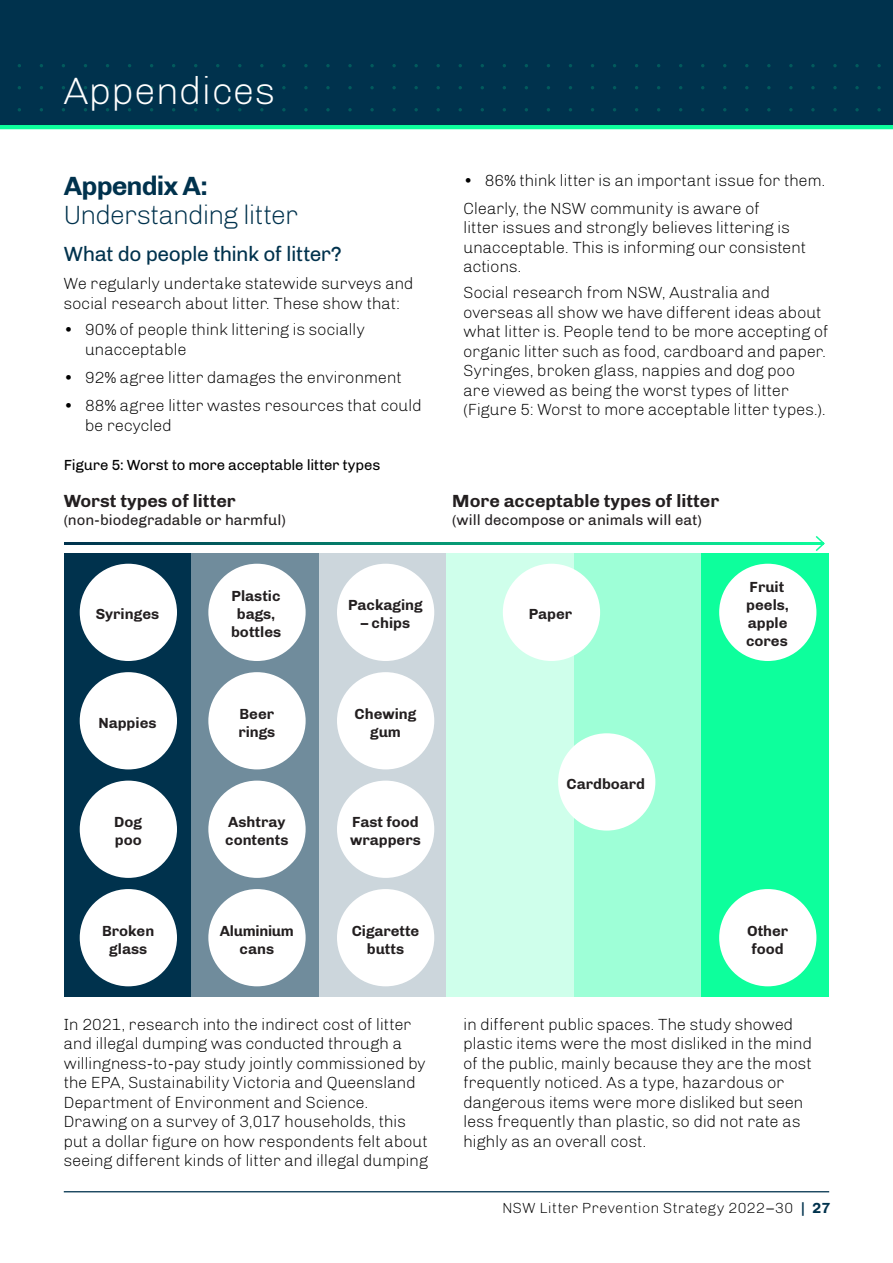
<style>
.page{position:relative;width:893px;height:1263px;background:#fff}
.page>*{position:absolute;margin:0;border:0;box-sizing:border-box;transform-origin:0 0}
.White_Heading_strip{font:300 39px "Chivo";color:#fff}
.H2_L__blue__18_19{font:300 27px/28.5px "Chivo";letter-spacing:-.04em;color:#00324d}
.H3_Blue_Reg_13_pt{font:21px "Chivo";letter-spacing:-.03em;color:#00324d}
.t1{font:700 18px "Chivo";color:#231f20}
.Body_L__Black__11_13{font:300 16.5px/19.5px "Chivo";letter-spacing:-.02em;color:#000}
.t2{font:700 15px/18px "Chivo";color:#231f20}
.t3{font:15px "Chivo";color:#231f20}
.Figure_caption_span{font:15px "Chivo";letter-spacing:-.015em;color:#000}
.t4{font:300 15px "Chivo";letter-spacing:.005em;color:#000}
.t5{font:700 15px/18px "Chivo";letter-spacing:-.02em;color:#231f20;text-align:center}
.s1{font-weight:700}
.s2{font-weight:700;color:#00324d}
</style>
<div class="page">
<div style="left:0;top:0;width:893px;height:126px;background:#00324d"></div>
<hr style="left:0;top:125px;width:893px;height:4px;background:#0dff9c">
<svg style="left:17px;top:64px;width:864px;height:48px"></svg>
<hr style="left:64px;top:1191px;width:765px;height:1px;background:#00324d">
<div style="left:64px;top:553px;width:127px;height:443px;background:#00324d"></div>
<div style="left:191px;top:553px;width:128px;height:443px;background:#708c9c"></div>
<div style="left:319px;top:553px;width:127px;height:443px;background:#ccd6dc"></div>
<div style="left:446px;top:553px;width:128px;height:443px;background:#cfffeb"></div>
<div style="left:574px;top:553px;width:128px;height:443px;background:#9effd7"></div>
<div style="left:702px;top:553px;width:127px;height:443px;background:#0dff9c"></div>
<div style="left:80px;top:564px;width:97px;height:97px;background:#fff;border-radius:50%"></div>
<div style="left:208px;top:564px;width:98px;height:97px;background:#fff;border-radius:50%"></div>
<div style="left:337px;top:564px;width:97px;height:97px;background:#fff;border-radius:50%"></div>
<div style="left:719px;top:564px;width:97px;height:97px;background:#fff;border-radius:50%"></div>
<div style="left:503px;top:564px;width:97px;height:97px;background:#fff;border-radius:50%"></div>
<div style="left:558px;top:733px;width:97px;height:97px;background:#fff;border-radius:50%"></div>
<div style="left:80px;top:672px;width:97px;height:97px;background:#fff;border-radius:50%"></div>
<div style="left:208px;top:672px;width:98px;height:97px;background:#fff;border-radius:50%"></div>
<div style="left:337px;top:672px;width:97px;height:97px;background:#fff;border-radius:50%"></div>
<div style="left:80px;top:781px;width:97px;height:97px;background:#fff;border-radius:50%"></div>
<div style="left:208px;top:781px;width:98px;height:97px;background:#fff;border-radius:50%"></div>
<div style="left:337px;top:781px;width:97px;height:97px;background:#fff;border-radius:50%"></div>
<div style="left:80px;top:889px;width:97px;height:97px;background:#fff;border-radius:50%"></div>
<div style="left:208px;top:889px;width:98px;height:97px;background:#fff;border-radius:50%"></div>
<div style="left:337px;top:889px;width:97px;height:97px;background:#fff;border-radius:50%"></div>
<div style="left:719px;top:889px;width:97px;height:97px;background:#fff;border-radius:50%"></div>
<svg style="left:65px;top:543px;width:751px;height:1px"></svg>
<svg style="left:816px;top:536px;width:9px;height:15px"></svg>
<h1 class="White_Heading_strip" style="left:64px;top:68px;width:214px">Appendices</h1>
<h2 class="H2_L__blue__18_19" style="left:64px;top:172px;width:236px"><span class="s1">Appendix A:<br></span>Understanding litter</h2>
<h2 class="H3_Blue_Reg_13_pt" style="left:64px;top:242px;width:279px">What do people think of litter?</h2>
<p class="Body_L__Black__11_13" style="left:64px;top:274px;width:352px">We regularly undertake statewide surveys and social research about litter. These show that:</p>
<p class="Body_L__Black__11_13" style="left:85px;top:320px;width:282px;text-indent:-21px">• 90% of people think littering is socially unacceptable</p>
<p class="Body_L__Black__11_13" style="left:64px;top:368px;width:340px">• 92% agree litter damages the environment</p>
<p class="Body_L__Black__11_13" style="left:85px;top:396px;width:339px;text-indent:-21px">• 88% agree litter wastes resources that could be recycled</p>
<p class="Body_L__Black__11_13" style="left:463px;top:170px;width:364px">• 86% think litter is an important issue for them.</p>
<p class="Body_L__Black__11_13" style="left:463px;top:198px;width:345px">Clearly, the NSW community is aware of<br>litter issues and strongly believes littering is unacceptable. This is informing our consistent actions.</p>
<p class="Body_L__Black__11_13" style="left:463px;top:283px;width:367px">Social research from NSW, Australia and overseas all show we have different ideas about what litter is. People tend to be more accepting of organic litter such as food, cardboard and paper.<br>Syringes, broken glass, nappies and dog poo<br>are viewed as being the worst types of litter (Figure 5: Worst to more acceptable litter types.).</p>
<p class="Figure_caption_span" style="left:64px;top:456px;width:318px">Figure 5: Worst to more acceptable litter types</p>
<p class="t1" style="left:64px;top:490px;width:173px">Worst types of litter</p>
<p class="t1" style="left:452px;top:490px;width:268px">More acceptable types of litter</p>
<p class="t3" style="left:64px;top:511px;width:223px">(non-biodegradable or harmful)</p>
<p class="t3" style="left:452px;top:511px;width:251px">(will decompose or animals will eat)</p>
<p class="t2" style="left:96px;top:605px;width:65px">Syringes</p>
<p class="t2" style="left:231px;top:587px;width:52px;text-align:center">Plastic bags, bottles</p>
<p class="t2" style="left:348px;top:596px;width:76px">Packaging</p>
<p class="t2" style="left:361px;top:614px;width:51px">– chips</p>
<p class="t2" style="left:98px;top:714px;width:60px">Nappies</p>
<p class="t2" style="left:238px;top:705px;width:38px">Beer rings</p>
<p class="t2" style="left:354px;top:705px;width:63px;text-align:center">Chewing gum</p>
<p class="t2" style="left:114px;top:813px;width:29px">Dog poo</p>
<p class="t2" style="left:225px;top:813px;width:65px">Ashtray contents</p>
<p class="t2" style="left:350px;top:813px;width:72px">Fast food wrappers</p>
<p class="t2" style="left:529px;top:605px;width:45px">Paper</p>
<p class="t2" style="left:566px;top:775px;width:80px">Cardboard</p>
<p class="t2" style="left:746px;top:578px;width:45px">Fruit peels, apple cores</p>
<p class="t2" style="left:102px;top:922px;width:54px;text-align:center">Broken glass</p>
<p class="t5" style="left:220px;top:922px;width:75px">Aluminium cans</p>
<p class="t2" style="left:352px;top:922px;width:69px;text-align:center">Cigarette butts</p>
<p class="t2" style="left:747px;top:922px;width:43px">Other food</p>
<p class="Body_L__Black__11_13" style="left:64px;top:1015px;width:366px">In 2021, research into the indirect cost of litter and illegal dumping was conducted through a willingness-to-pay study jointly commissioned by the EPA, Sustainability Victoria and Queensland Department of Environment and Science.<br>Drawing on a survey of 3,017 households, this put a dollar figure on how respondents felt about seeing different kinds of litter and illegal dumping</p>
<p class="Body_L__Black__11_13" style="left:463px;top:1015px;width:350px">in different public spaces. The study showed plastic items were the most disliked in the mind of the public, mainly because they are the most frequently noticed. As a type, hazardous or dangerous items were more disliked but seen less frequently than plastic, so did not rate as highly as an overall cost.</p>
<p class="t4" style="left:502px;top:1199px;width:330px">NSW Litter Prevention Strategy 2022–30 <span class="s2">| 27</span></p>
</div>
